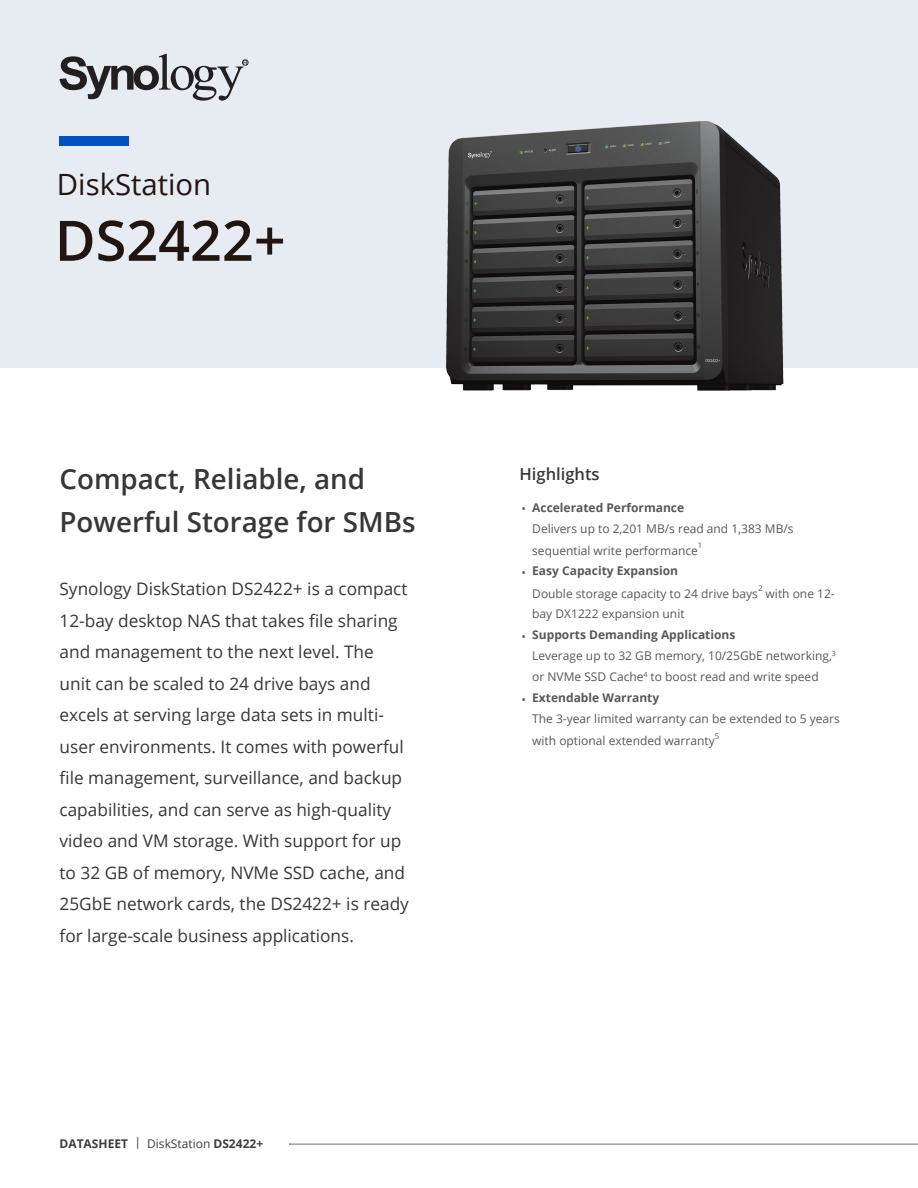
<style>
.page{position:relative;width:918px;height:1188px;background:#fff}
.page>*{position:absolute;margin:0;border:0;box-sizing:border-box;transform-origin:0 0}
.Model_Name{font:600 55.8px "Open Sans";color:#211512}
.Product_Type{font:29.25px "Open Sans";color:#211512}
.Introduction_Title{font:600 27.75px/43.5px "Open Sans";color:#383738}
.Introduction{font:17.25px/31.5px "Open Sans";color:#383738}
.Selling_Title{font:600 16.5px "Open Sans";color:#383839}
.t1{font:12px/21px "Open Sans";color:#57585a}
.t2{font:700 12px "Open Sans";color:#3e3e3f}
.t3{font:7.8px "Open Sans";color:#57585a}
.s1{font-weight:400}
.s2{font-weight:700}
</style>
<div class="page">
<hr style="left:290px;top:1144px;width:628px;height:1px;background:#6c6d70">
<div style="left:0;top:0;width:918px;height:368px;background:#e6ecf2"></div>
<div style="left:60px;top:136px;width:69px;height:10px;background:#0050bf"></div>
<svg style="left:60px;top:54px;width:188px;height:47px"></svg>
<img style="left:446px;top:121px;width:338px;height:270px">
<p class="Product_Type" style="left:57px;top:165px;width:156px">DiskStation</p>
<p class="Model_Name" style="left:55px;top:202px;width:232px">DS2422+</p>
<p class="Introduction_Title" style="left:60px;top:457px;width:358px">Compact, Reliable, and<br>Powerful Storage for SMBs</p>
<p class="Introduction" style="left:60px;top:573px;width:351px">Synology DiskStation DS2422+ is a compact 12-bay desktop NAS that takes file sharing and management to the next level. The unit can be scaled to 24 drive bays and excels at serving large data sets in multi&shy;user environments. It comes with powerful file management, surveillance, and backup capabilities, and can serve as high-quality video and VM storage. With support for up to 32 GB of memory, NVMe SSD cache, and 25GbE network cards, the DS2422+ is ready for large-scale business applications.</p>
<p class="t2" style="left:60px;top:1135px;width:205px">DATASHEET <span class="s1">| DiskStation</span> DS2422+</p>
<p class="Selling_Title" style="left:520px;top:463px;width:82px">Highlights</p>
<p class="t1" style="left:532px;top:496px;width:263px;text-indent:-11px">• <span class="s2">Accelerated Performance<br></span>Delivers up to 2,201 MB/s read and 1,383 MB/s</p>
<p class="t1" style="left:532px;top:540px;width:167px">sequential write performance</p>
<p class="t3" style="left:698px;top:540px;width:6px">1</p>
<p class="t1" style="left:532px;top:560px;width:227px;line-height:22.4px;text-indent:-11px">• <span class="s2">Easy Capacity Expansion<br></span>Double storage capacity to 24 drive bays</p>
<p class="t3" style="left:758px;top:583px;width:6px">2</p>
<p class="t1" style="left:766px;top:582px;width:71px">with one 12-</p>
<p class="t1" style="left:532px;top:603px;width:154px">bay DX1222 expansion unit</p>
<p class="t1" style="left:532px;top:624px;width:305px;text-indent:-11px">• <span class="s2">Supports Demanding Applications<br></span>Leverage up to 32 GB memory, 10/25GbE networking,<sup>3 </sup>or NVMe SSD Cache<sup>4</sup> to boost read and write speed</p>
<p class="t1" style="left:532px;top:687px;width:309px;text-indent:-11px">• <span class="s2">Extendable Warranty<br></span>The 3-year limited warranty can be extended to 5 years</p>
<p class="t1" style="left:532px;top:730px;width:184px">with optional extended warranty</p>
<p class="t3" style="left:715px;top:731px;width:6px">5</p>
</div>
